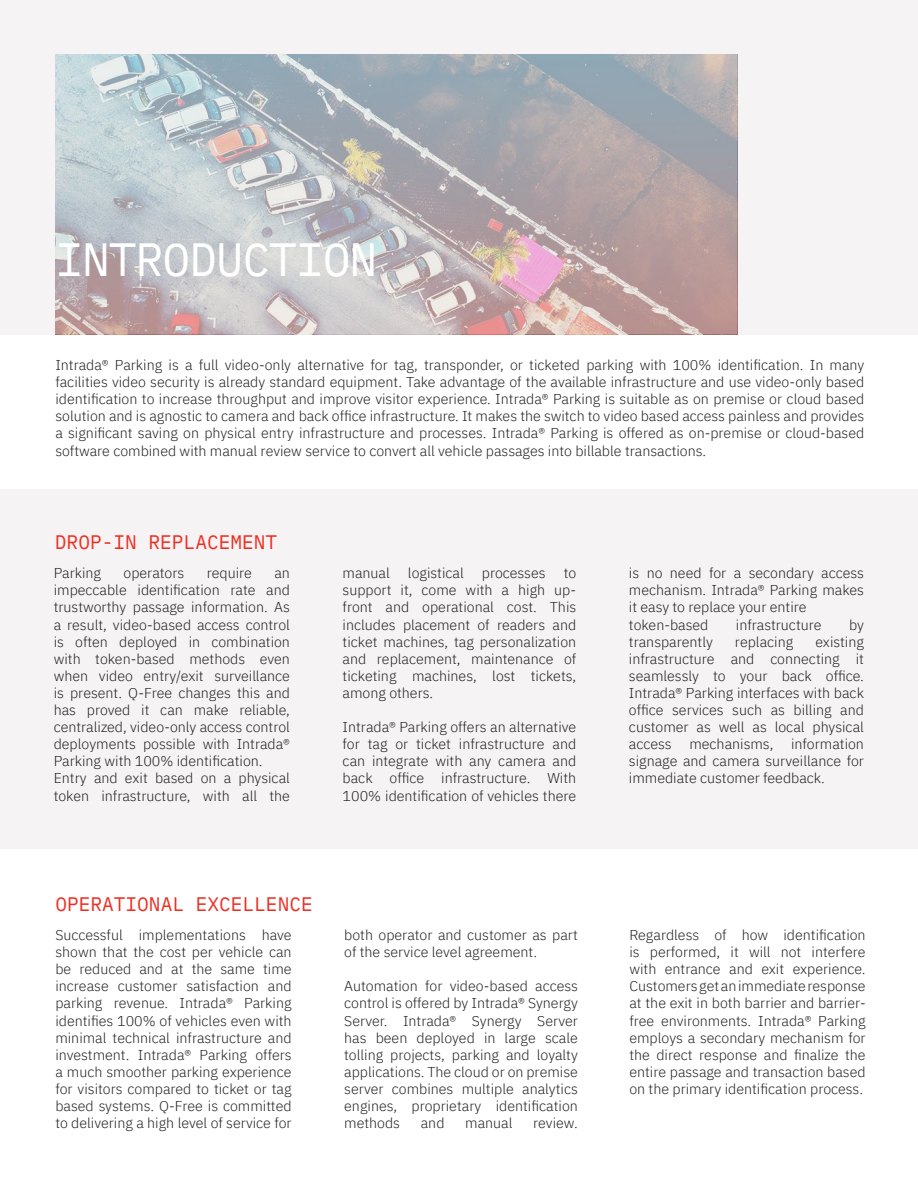
<style>
.page{position:relative;width:918px;height:1188px;background:#fff}
.page>*{position:absolute;margin:0;border:0;box-sizing:border-box;transform-origin:0 0}
.t1{font:46.5px "IBM Plex Mono";letter-spacing:-.025em;color:#fff}
.t2{font:19.5px "IBM Plex Mono";color:#ee2e22}
.t3{font:300 14.25px/17.1px "IBM Plex Sans";color:#231f20;text-align:justify}
</style>
<div class="page">
<div style="left:0;top:0;width:918px;height:335px;background:#f6f3f4"></div>
<div style="left:0;top:489px;width:918px;height:359px;background:#f6f3f4"></div>
<svg style="left:55px;top:54px;width:682px;height:280px;background:#b8b4b8"></svg>
<hr style="left:917px;top:335px;width:1px;height:532px;background:#f6f3f4">
<p class="t1" style="left:55px;top:224px;width:324px">INTRODUCTION</p>
<p class="t3" style="left:55px;top:355px;width:810px">Intrada® Parking is a full video-only alternative for tag, transponder, or ticketed parking with 100% identification. In many facilities video security is already standard equipment. Take advantage of the available infrastructure and use video-only based identification to increase throughput and improve visitor experience. Intrada® Parking is suitable as on premise or cloud based solution and is agnostic to camera and back office infrastructure. It makes the switch to video based access painless and provides a significant saving on physical entry infrastructure and processes. Intrada® Parking is offered as on-premise or cloud-based software combined with manual review service to convert all vehicle passages into billable transactions.</p>
<p class="t2" style="left:55px;top:527px;width:224px">DROP-IN REPLACEMENT</p>
<p class="t3" style="left:54px;top:564px;width:49px">Parking</p>
<p class="t3" style="left:124px;top:564px;width:62px">operators</p>
<p class="t3" style="left:207px;top:564px;width:47px">require</p>
<p class="t3" style="left:54px;top:564px;width:238px;text-indent:221px">an impeccable identification rate and trustworthy passage information. As a result, video-based access control is often deployed in combination with token-based methods even when video entry/exit surveillance is present. Q-Free changes this and has proved it can make reliable, centralized, video-only access control deployments possible with Intrada® Parking with 100% identification.</p>
<p class="t3" style="left:54px;top:769px;width:238px">Entry and exit based on a physical token infrastructure, with all the</p>
<p class="t3" style="left:343px;top:564px;width:49px">manual</p>
<p class="t3" style="left:408px;top:564px;width:57px">logistical</p>
<p class="t3" style="left:482px;top:564px;width:65px">processes</p>
<p class="t3" style="left:343px;top:564px;width:235px;text-indent:221px">to support it, come with a high up&shy;front and operational cost. This includes placement of readers and ticket machines, tag personalization and replacement, maintenance of ticketing machines, lost tickets, among others.</p>
<p class="t3" style="left:343px;top:717px;width:235px">Intrada® Parking offers an alternative for tag or ticket infrastructure and can integrate with any camera and back office infrastructure. With 100% identification of vehicles there</p>
<p class="t2" style="left:55px;top:889px;width:259px">OPERATIONAL EXCELLENCE</p>
<p class="t3" style="left:55px;top:925px;width:238px">Successful implementations have shown that the cost per vehicle can be reduced and at the same time increase customer satisfaction and parking revenue. Intrada® Parking identifies 100% of vehicles even with minimal technical infrastructure and investment. Intrada® Parking offers a much smoother parking experience for visitors compared to ticket or tag based systems. Q-Free is committed to delivering a high level of service for</p>
<p class="t3" style="left:344px;top:925px;width:235px">both operator and customer as part of the service level agreement.</p>
<p class="t3" style="left:344px;top:977px;width:235px">Automation for video-based access control is offered by Intrada® Synergy Server. Intrada® Synergy Server has been deployed in large scale tolling projects, parking and loyalty applications. The cloud or on premise server combines multiple analytics engines, proprietary identification methods</p>
<p class="t3" style="left:421px;top:1113px;width:25px">and</p>
<p class="t3" style="left:465px;top:1113px;width:49px">manual</p>
<p class="t3" style="left:533px;top:1113px;width:46px">review.</p>
<p class="t3" style="left:629px;top:564px;width:237px;text-align:left">is no need for a secondary access mechanism. Intrada® Parking makes it easy to replace your entire token-based</p>
<p class="t3" style="left:736px;top:615px;width:87px">infrastructure</p>
<p class="t3" style="left:849px;top:615px;width:16px">by</p>
<p class="t3" style="left:629px;top:632px;width:85px">transparently</p>
<p class="t3" style="left:735px;top:632px;width:60px">replacing</p>
<p class="t3" style="left:629px;top:632px;width:237px;text-indent:186px">existing infrastructure and connecting it seamlessly to your back office.<br>Intrada® Parking interfaces with back office services such as billing and customer as well as local physical access mechanisms, information signage and camera surveillance for immediate customer feedback.</p>
<p class="t3" style="left:629px;top:925px;width:238px">Regardless of how identification is performed, it will not interfere with entrance and exit experience.<br>Customers get an immediate response at the exit in both barrier and barrier&shy;free environments. Intrada® Parking employs a secondary mechanism for the direct response and finalize the entire passage and transaction based on the primary identification process.</p>
</div>
